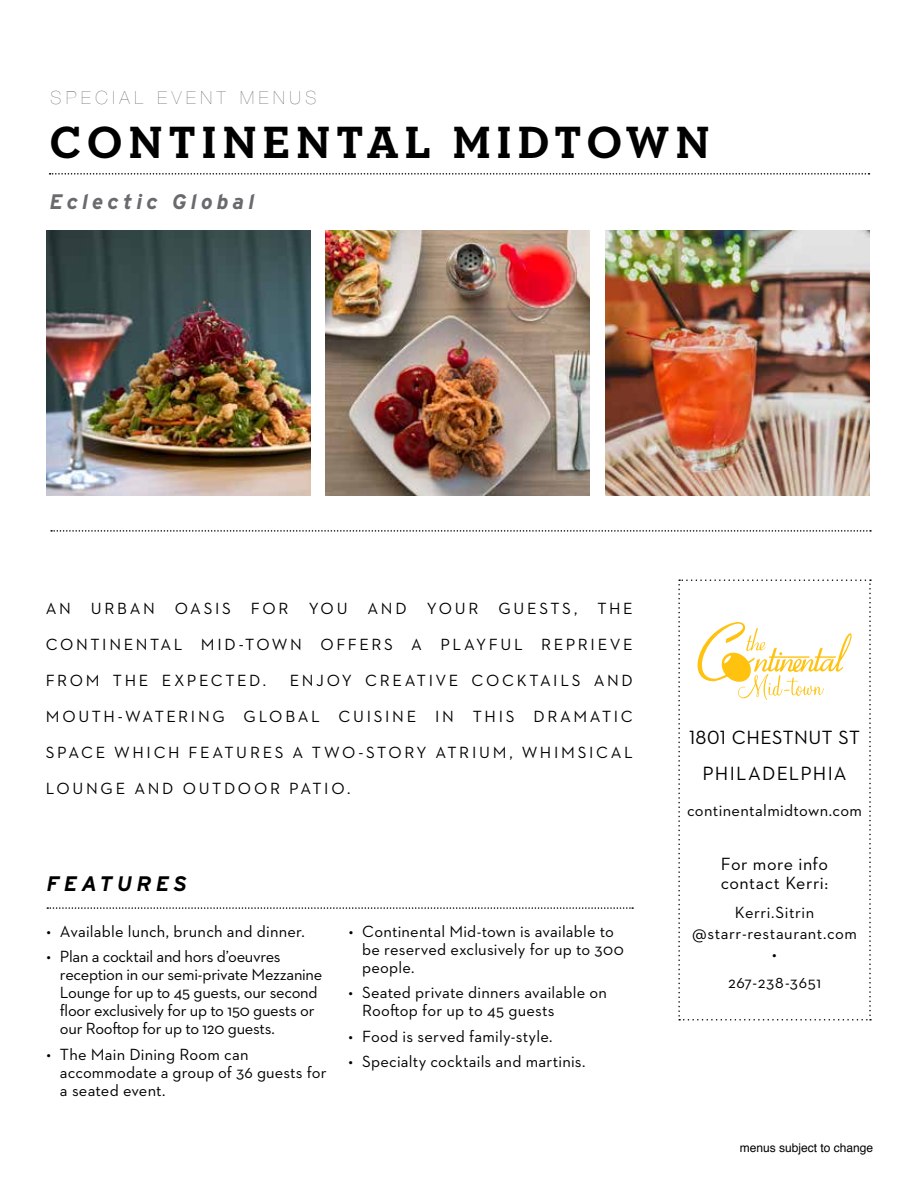
<style>
.page{position:relative;width:918px;height:1188px;background:#fff}
.page>*{position:absolute;margin:0;border:0;box-sizing:border-box;transform-origin:0 0}
.t1{font:700 45.9px "Neutraface Slab Text";letter-spacing:.12em;color:#000}
.t2{font:italic 700 21px "Interstate";letter-spacing:.2em;color:#696a6d}
.t3{font:italic 700 21px "Interstate";letter-spacing:.2em;color:#000}
.t4{font:19.5px/36px "Neutraface 2 Text";letter-spacing:.04em;color:#000;text-align:center}
.t5{font:18px/19.5px "Neutraface 2 Text";letter-spacing:.03em;color:#000}
.t6{font:200 18px "Helvetica Neue";letter-spacing:.26em;color:#5d5d60}
.t7{font:16.5px/36px "Neutraface 2 Text";letter-spacing:.01em;color:#000}
.t8{font:16.5px/18px "Neutraface 2 Text";letter-spacing:-.02em;color:#000}
.t9{font:16.5px/21px "Neutraface 2 Text";letter-spacing:.03em;color:#000;text-align:center}
.t10{font:12px "Helvetica";color:#000}
</style>
<div class="page">
<svg style="left:50px;top:173px;width:819px;height:2px"></svg>
<svg style="left:51px;top:530px;width:820px;height:2px"></svg>
<svg style="left:47px;top:907px;width:586px;height:2px"></svg>
<img style="left:326px;top:231px;width:264px;height:264px">
<img style="left:605px;top:231px;width:264px;height:264px">
<img style="left:46px;top:231px;width:265px;height:264px">
<svg style="left:678px;top:579px;width:193px;height:442px"></svg>
<p class="t6" style="left:50px;top:84px;width:268px">SPECIAL EVENT MENUS</p>
<h1 class="t1" style="left:50px;top:113px;width:662px">CONTINENTAL MIDTOWN</h1>
<p class="t2" style="left:50px;top:189px;width:206px">Eclectic Global</p>
<p class="t7" style="left:46px;top:590px;width:589px;text-align:justify">AN URBAN OASIS FOR YOU AND YOUR GUESTS, THE CONTINENTAL MID-TOWN OFFERS A PLAYFUL REPRIEVE FROM THE EXPECTED.</p>
<p class="t7" style="left:46px;top:662px;width:589px;text-align:justify;text-indent:244px">ENJOY CREATIVE COCKTAILS AND MOUTH-WATERING GLOBAL CUISINE IN THIS DRAMATIC SPACE WHICH FEATURES A TWO-STORY ATRIUM, WHIMSICAL LOUNGE AND OUTDOOR PATIO.</p>
<p class="t3" style="left:46px;top:871px;width:142px">FEATURES</p>
<p class="t7" style="left:46px;top:913px;width:260px">• Available lunch, brunch and dinner.</p>
<p class="t8" style="left:60px;top:948px;width:264px;text-indent:-13px">• Plan a cocktail and hors d’oeuvres reception in our semi-private Mezzanine Lounge for up to 45 guests, our second floor exclusively for up to 150 guests or our Rooftop for up to 120 guests.</p>
<p class="t7" style="left:60px;top:1045px;width:268px;line-height:18px;text-indent:-13px">• The Main Dining Room can accommodate a group of 36 guests for a seated event.</p>
<p class="t7" style="left:362px;top:922px;width:263px;line-height:18px;text-indent:-13px">• Continental Mid-town is available to be reserved exclusively for up to 300 people.</p>
<p class="t7" style="left:362px;top:984px;width:246px;line-height:18px;text-indent:-13px">• Seated private dinners available on<br>Rooftop for up to 45 guests</p>
<p class="t7" style="left:349px;top:1018px;width:205px">• Food is served family-style.</p>
<p class="t7" style="left:349px;top:1044px;width:238px">• Specialty cocktails and martinis.</p>
<p class="t4" style="left:689px;top:719px;width:172px">1801 CHESTNUT ST<br>PHILADELPHIA</p>
<p class="t7" style="left:687px;top:792px;width:177px">continentalmidtown.com</p>
<p class="t5" style="left:721px;top:854px;width:109px">For more info contact Kerri:</p>
<p class="t9" style="left:692px;top:902px;width:166px">Kerri.Sitrin @starr-restaurant.com •</p>
<p class="t7" style="left:728px;top:965px;width:95px">267-238-3651</p>
<p class="t10" style="left:740px;top:1138px;width:135px">menus subject to change</p>
</div>
